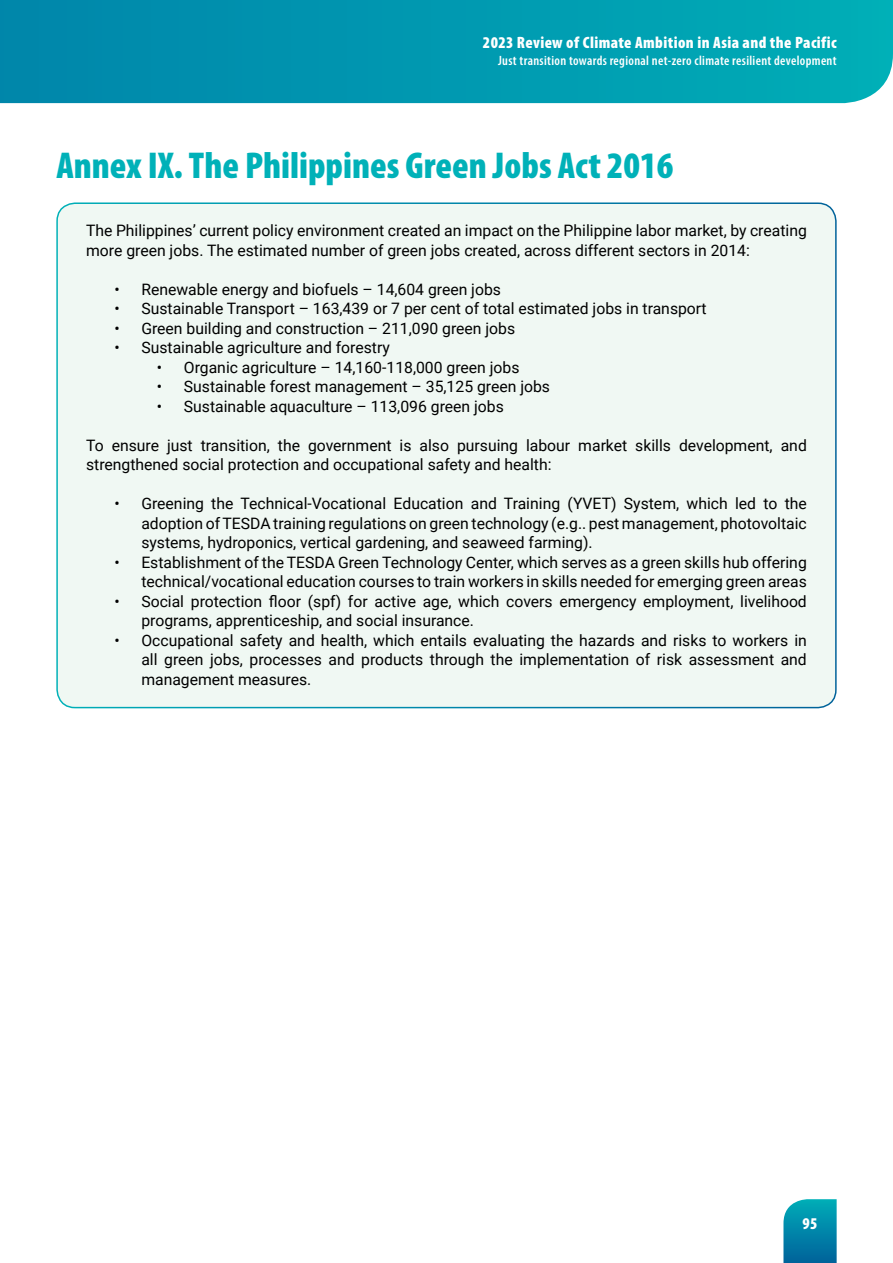
<style>
.page{position:relative;width:893px;height:1263px;background:#fff}
.page>*{position:absolute;margin:0;border:0;box-sizing:border-box;transform-origin:0 0}
.t1{font:900 condensed 37.5px "Myriad Pro";color:#00b1b8}
.t2{font:900 condensed 16.5px "Myriad Pro";letter-spacing:.025em;color:#fff}
.t3{font:15.75px/19.5px "Roboto";color:#000}
.t4{font:600 condensed 13.5px "Myriad Pro";letter-spacing:.025em;color:#fff}
</style>
<div class="page">
<svg style="left:783px;top:1199px;width:54px;height:64px;background:#0d8cad"></svg>
<svg style="left:0;top:0;width:893px;height:103px;background:#0199b0"></svg>
<div style="left:57px;top:203px;width:779px;height:505px;background:#f0f8f3;border-radius:18px"></div>
<p class="t2" style="left:483px;top:34px;width:355px">2023 Review of Climate Ambition in Asia and the Pacific</p>
<p class="t4" style="left:498px;top:52px;width:340px">Just transition towards regional net-zero climate resilient development</p>
<h1 class="t1" style="left:56px;top:144px;width:619px">Annex IX. The Philippines Green Jobs Act 2016</h1>
<p class="t3" style="left:86px;top:220px;width:722px">The Philippines’ current policy environment created an impact on the Philippine labor market, by creating more green jobs. The estimated number of green jobs created, across different sectors in 2014:</p>
<p class="t3" style="left:114px;top:279px;width:388px">• Renewable energy and biofuels – 14,604 green jobs</p>
<p class="t3" style="left:114px;top:298px;width:594px">• Sustainable Transport – 163,439 or 7 per cent of total estimated jobs in transport</p>
<p class="t3" style="left:114px;top:318px;width:402px">• Green building and construction – 211,090 green jobs</p>
<p class="t3" style="left:114px;top:337px;width:277px">• Sustainable agriculture and forestry</p>
<p class="t3" style="left:157px;top:357px;width:364px">• Organic agriculture – 14,160-118,000 green jobs</p>
<p class="t3" style="left:157px;top:376px;width:395px">• Sustainable forest management – 35,125 green jobs</p>
<p class="t3" style="left:157px;top:396px;width:348px">• Sustainable aquaculture – 113,096 green jobs</p>
<p class="t3" style="left:86px;top:435px;width:722px">To ensure just transition, the government is also pursuing labour market skills development, and strengthened social protection and occupational safety and health:</p>
<p class="t3" style="left:141px;top:493px;width:667px;text-align:justify;text-indent:-27px">• Greening the Technical-Vocational Education and Training (YVET) System, which led to the adoption of TESDA training regulations on green technology (e.g.. pest management, photovoltaic systems, hydroponics, vertical gardening, and seaweed farming).</p>
<p class="t3" style="left:114px;top:552px;width:694px;text-align:right">• Establishment of the TESDA Green Technology Center, which serves as a green skills hub offering technical/vocational education courses to train workers in skills needed for emerging green areas</p>
<p class="t3" style="left:141px;top:591px;width:667px;text-indent:-27px">• Social protection floor (spf) for active age, which covers emergency employment, livelihood programs, apprenticeship, and social insurance.</p>
<p class="t3" style="left:141px;top:630px;width:667px;text-align:justify;text-indent:-27px">• Occupational safety and health, which entails evaluating the hazards and risks to workers in all green jobs, processes and products through the implementation of risk assessment and management measures.</p>
<p class="t2" style="left:802px;top:1214px;width:17px">95</p>
</div>
